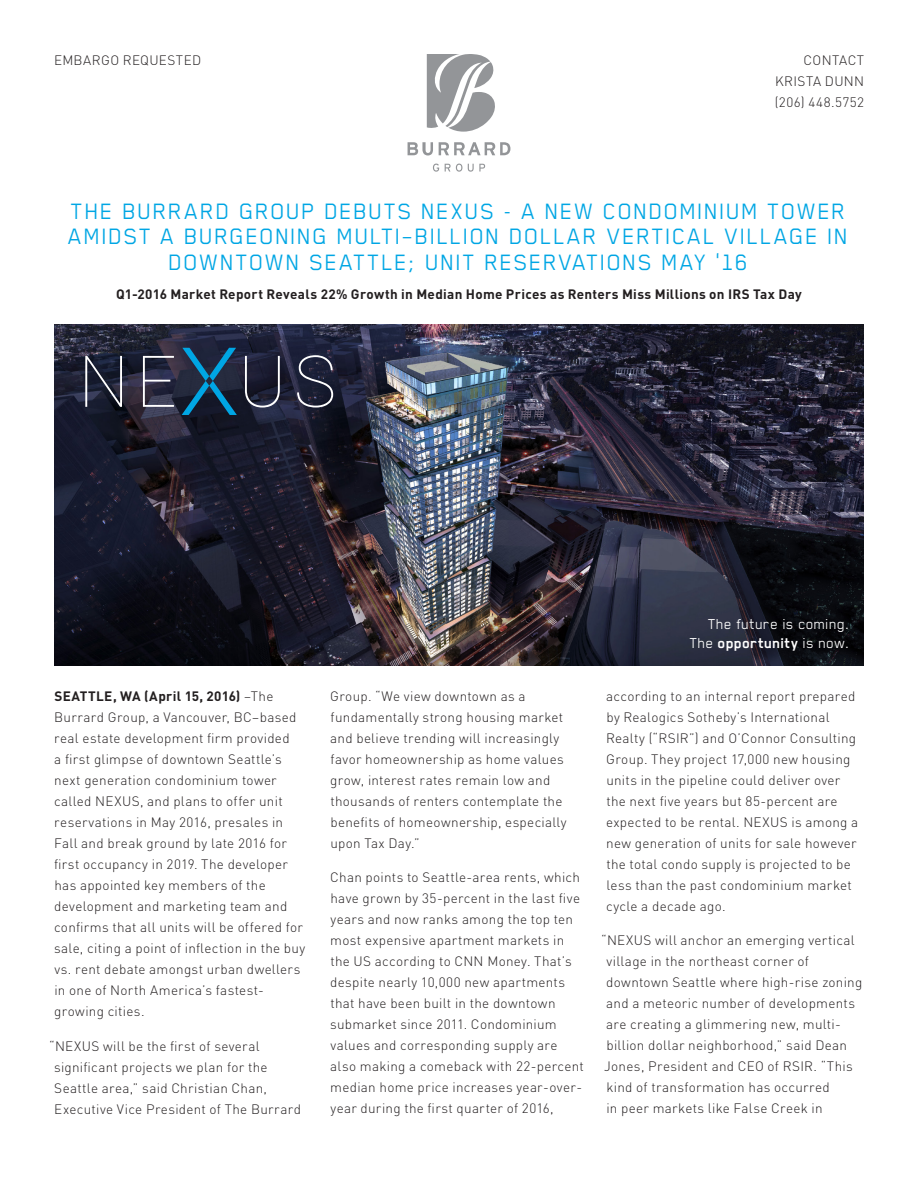
<style>
.page{position:relative;width:918px;height:1188px;background:#fff}
.page>*{position:absolute;margin:0;border:0;box-sizing:border-box;transform-origin:0 0}
.Head_-_HALF_or_QUART{font:25.65px/25.5px "Blender 02";letter-spacing:.05em;color:#00a6e4;text-align:center}
.Head_-_HALF_or_QUART-2{font:16.5px/19.5px "Blender 02";letter-spacing:.005em;color:#fff;text-align:right}
.Head_-_HALF_or_QUART-3{font:300 13.5px/21px "DIN";letter-spacing:.02em;color:#231f20}
.Head_-_HALF_or_QUART-4{font:700 13.5px "DIN";letter-spacing:.02em;color:#231f20}
.s1{font-weight:700}
.s2{font-family:"Blender 04";font-weight:700}
</style>
<div class="page">
<svg style="left:433px;top:164px;width:52px;height:8px"></svg>
<svg style="left:408px;top:142px;width:102px;height:14px"></svg>
<svg style="left:427px;top:54px;width:68px;height:78px"></svg>
<img style="left:54px;top:324px;width:810px;height:341px">
<svg style="left:85px;top:348px;width:248px;height:67px;background:#2e394e"></svg>
<p class="Head_-_HALF_or_QUART-3" style="left:54px;top:49px;width:149px">EMBARGO REQUESTED</p>
<p class="Head_-_HALF_or_QUART-3" style="left:775px;top:49px;width:91px;text-align:justify;text-indent:29px">CONTACT KRISTA DUNN (206) 448.5752</p>
<p class="Head_-_HALF_or_QUART" style="left:69px;top:197px;width:782px">THE BURRARD GROUP DEBUTS NEXUS – A NEW CONDOMINIUM TOWER<br>AMIDST A BURGEONING MULTI-BILLION DOLLAR VERTICAL VILLAGE IN<br>DOWNTOWN SEATTLE; UNIT RESERVATIONS MAY ‘16</p>
<p class="Head_-_HALF_or_QUART-4" style="left:116px;top:285px;width:687px">Q1-2016 Market Report Reveals 22% Growth in Median Home Prices as Renters Miss Millions on IRS Tax Day</p>
<p class="Head_-_HALF_or_QUART-3" style="left:54px;top:686px;width:253px"><span class="s1">SEATTLE, WA (April 15, 2016)</span> –The Burrard Group, a Vancouver, BC–based real estate development firm provided<br>a first glimpse of downtown Seattle’s next generation condominium tower called NEXUS, and plans to offer unit reservations in May 2016, presales in Fall and break ground by late 2016 for first occupancy in 2019. The developer has appointed key members of the development and marketing team and confirms that all units will be offered for sale, citing a point of inflection in the buy vs. rent debate amongst urban dwellers in one of North America’s fastest&shy;growing cities.</p>
<p class="Head_-_HALF_or_QUART-3" style="left:54px;top:1035px;width:248px;text-indent:-5px">“NEXUS will be the first of several significant projects we plan for the Seattle area,” said Christian Chan, Executive Vice President of The Burrard</p>
<p class="Head_-_HALF_or_QUART-3" style="left:330px;top:686px;width:238px">Group. “We view downtown as a fundamentally strong housing market and believe trending will increasingly favor homeownership as home values grow, interest rates remain low and thousands of renters contemplate the benefits of homeownership, especially upon Tax Day.”</p>
<p class="Head_-_HALF_or_QUART-3" style="left:330px;top:867px;width:255px">Chan points to Seattle-area rents, which have grown by 35-percent in the last five years and now ranks among the top ten most expensive apartment markets in the US according to CNN Money. That’s despite nearly 10,000 new apartments that have been built in the downtown submarket since 2011. Condominium values and corresponding supply are also making a comeback with 22-percent median home price increases year-over&shy;year during the first quarter of 2016,</p>
<p class="Head_-_HALF_or_QUART-2" style="left:690px;top:613px;width:161px">The future is coming.<br>The <span class="s2">opportunity</span> is now.</p>
<p class="Head_-_HALF_or_QUART-3" style="left:606px;top:686px;width:254px">according to an internal report prepared by Realogics Sotheby’s International Realty (“RSIR”) and O’Connor Consulting Group. They project 17,000 new housing units in the pipeline could deliver over the next five years but 85-percent are expected to be rental. NEXUS is among a new generation of units for sale however the total condo supply is projected to be less than the past condominium market cycle a decade ago.</p>
<p class="Head_-_HALF_or_QUART-3" style="left:601px;top:930px;width:263px">“NEXUS will anchor an emerging vertical village in the northeast corner of downtown Seattle where high-rise zoning and a meteoric number of developments are creating a glimmering new, multi&shy;billion dollar neighborhood,” said Dean Jones, President and CEO of RSIR. “This kind of transformation has occurred<br>in peer markets like False Creek in</p>
</div>
